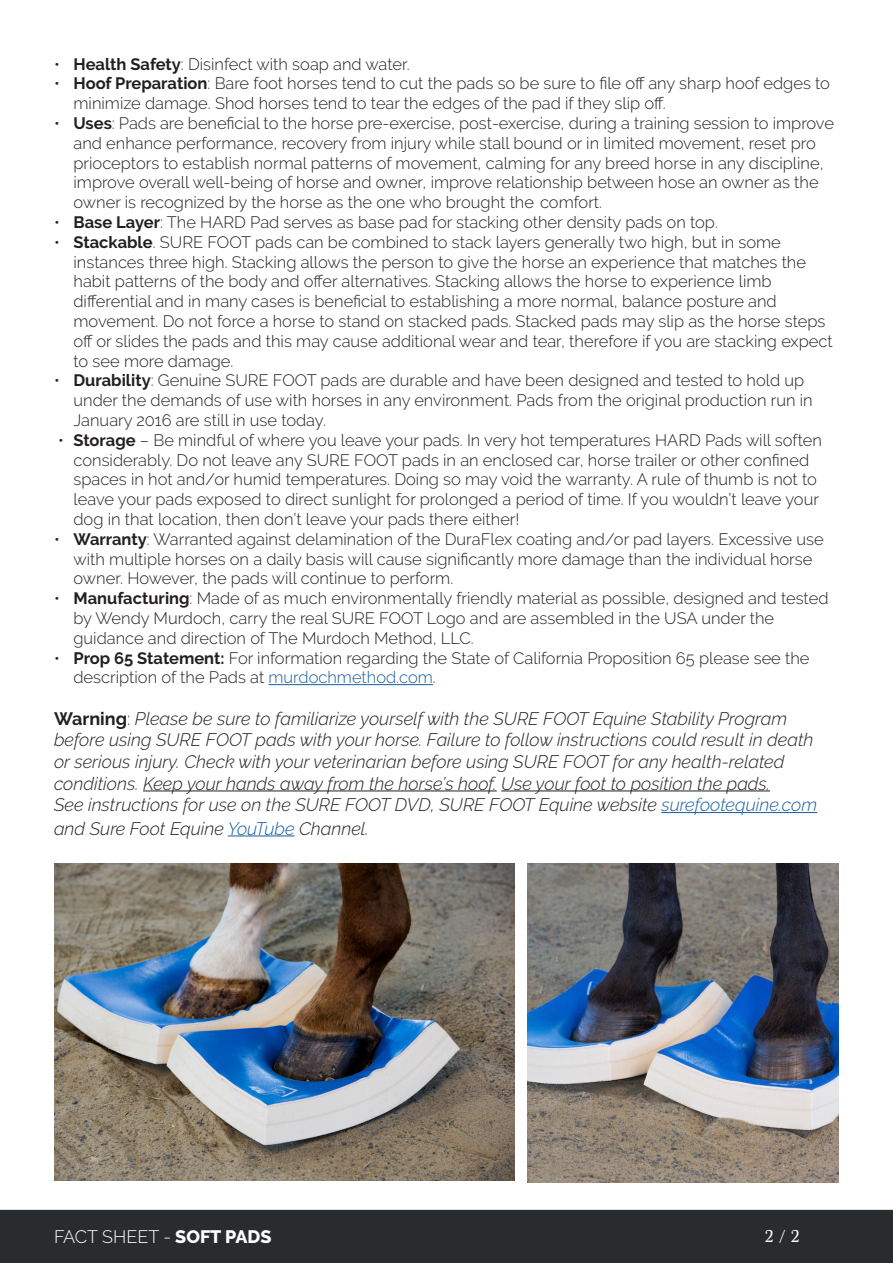
<style>
.page{position:relative;width:893px;height:1263px;background:#fff}
.page>*{position:absolute;margin:0;border:0;box-sizing:border-box;transform-origin:0 0}
.t1{font:italic 300 18px/21.6px "Raleway";color:#231f20}
.t2{font:300 18px "Raleway";color:#fff}
.t3{font:18px "Marion";color:#fff}
.t4{font:300 16.5px/19.8px "Raleway";color:#231f20}
.s1{font-weight:700}
.s2{color:#175d9e}
.s3{font-weight:700;font-style:normal}
.s4{font-style:normal}
.s5{font-weight:800}
</style>
<div class="page">
<div style="left:0;top:1210px;width:893px;height:53px;background:#292c2f"></div>
<hr style="left:269px;top:684px;width:164px;height:1px;background:#175d9e">
<hr style="left:143px;top:790px;width:354px;height:1px;background:#231f20">
<hr style="left:501px;top:790px;width:269px;height:1px;background:#231f20">
<hr style="left:661px;top:812px;width:156px;height:1px;background:#175d9e">
<hr style="left:228px;top:835px;width:67px;height:1px;background:#175d9e">
<img style="left:54px;top:863px;width:460px;height:317px">
<img style="left:527px;top:863px;width:312px;height:320px">
<div style="left:54px;top:1226px;width:445px;height:23px;background:#292c2f"></div>
<p class="t4" style="left:54px;top:54px;width:357px">• <span class="s1">Health Safety</span>: Disinfect with soap and water.</p>
<p class="t4" style="left:74px;top:74px;width:758px;text-indent:-20px">• <span class="s1">Hoof Preparation</span>: Bare foot horses tend to cut the pads so be sure to file off any sharp hoof edges to minimize damage. Shod horses tend to tear the edges of the pad if they slip off.</p>
<p class="t4" style="left:74px;top:113px;width:762px;text-indent:-20px">• <span class="s1">Uses</span>: Pads are beneficial to the horse pre-exercise, post-exercise, during a training session to improve and enhance performance, recovery from injury while stall bound or in limited movement, reset pro prioceptors to establish normal patterns of movement, calming for any breed horse in any discipline, improve overall well-being of horse and owner, improve relationship between hose an owner as the owner is recognized by the horse as the one who brought the comfort.</p>
<p class="t4" style="left:54px;top:212px;width:665px">• <span class="s1">Base Layer</span>: The HARD Pad serves as base pad for stacking other density pads on top.</p>
<p class="t4" style="left:54px;top:232px;width:728px">• <span class="s1">Stackable</span>. SURE FOOT pads can be combined to stack layers generally two high, but in some</p>
<p class="t4" style="left:74px;top:252px;width:734px">instances three high. Stacking allows the person to give the horse an experience that matches the habit patterns of the body and offer alternatives. Stacking allows the horse to experience limb</p>
<p class="t4" style="left:74px;top:291px;width:705px">differential and in many cases is beneficial to establishing a more normal, balance posture and</p>
<p class="t4" style="left:74px;top:311px;width:761px">movement. Do not force a horse to stand on stacked pads. Stacked pads may slip as the horse steps off or slides the pads and this may cause additional wear and tear, therefore if you are stacking expect to see more damage.</p>
<p class="t4" style="left:74px;top:371px;width:741px;text-indent:-20px">• <span class="s1">Durability</span>: Genuine SURE FOOT pads are durable and have been designed and tested to hold up under the demands of use with horses in any environment. Pads from the original production run in<br>January 2016 are still in use today.</p>
<p class="t4" style="left:58px;top:430px;width:765px">• <span class="s1">Storage</span> – Be mindful of where you leave your pads. In very hot temperatures HARD Pads will soften</p>
<p class="t4" style="left:74px;top:450px;width:745px">considerably. Do not leave any SURE FOOT pads in an enclosed car, horse trailer or other confined spaces in hot and/or humid temperatures. Doing so may void the warranty. A rule of thumb is not to</p>
<p class="t4" style="left:74px;top:489px;width:747px">leave your pads exposed to direct sunlight for prolonged a period of time. If you wouldn’t leave your dog in that location, then don’t leave your pads there either!</p>
<p class="t4" style="left:74px;top:529px;width:752px;text-indent:-20px">• <span class="s1">Warranty</span>: Warranted against delamination of the DuraFlex coating and/or pad layers. Excessive use with multiple horses on a daily basis will cause significantly more damage than the individual horse owner. However, the pads will continue to perform.</p>
<p class="t4" style="left:74px;top:588px;width:756px;text-indent:-20px">• <span class="s1">Manufacturing</span>: Made of as much environmentally friendly material as possible, designed and tested by Wendy Murdoch, carry the real SURE FOOT Logo and are assembled in the USA under the</p>
<p class="t4" style="left:74px;top:628px;width:402px">guidance and direction of The Murdoch Method, LLC.</p>
<p class="t4" style="left:74px;top:648px;width:737px;text-indent:-20px">• <span class="s1">Prop 65 Statement:</span> For information regarding the State of California Proposition 65 please see the description of the Pads at <span class="s2">murdochmethod.com</span>.</p>
<p class="t1" style="left:54px;top:708px;width:761px"><span class="s3">Warning</span><span class="s4">:</span> Please be sure to familiarize yourself with the SURE FOOT Equine Stability Program before using SURE FOOT pads with your horse. Failure to follow instructions could result in death or serious injury. Check with your veterinarian before using SURE FOOT for any health-related conditions. Keep your hands away from the horse’s hoof. Use your foot to position the pads.</p>
<p class="t1" style="left:54px;top:793px;width:765px;line-height:23.4px">See instructions for use on the SURE FOOT DVD, SURE FOOT Equine website <span class="s2">surefootequine.com </span>and Sure Foot Equine <span class="s2">YouTube</span> Channel.</p>
<p class="t2" style="left:54px;top:1226px;width:219px">FACT SHEET - <span class="s5">SOFT PADS</span></p>
<p class="t3" style="left:765px;top:1226px;width:36px">2 / 2</p>
</div>
